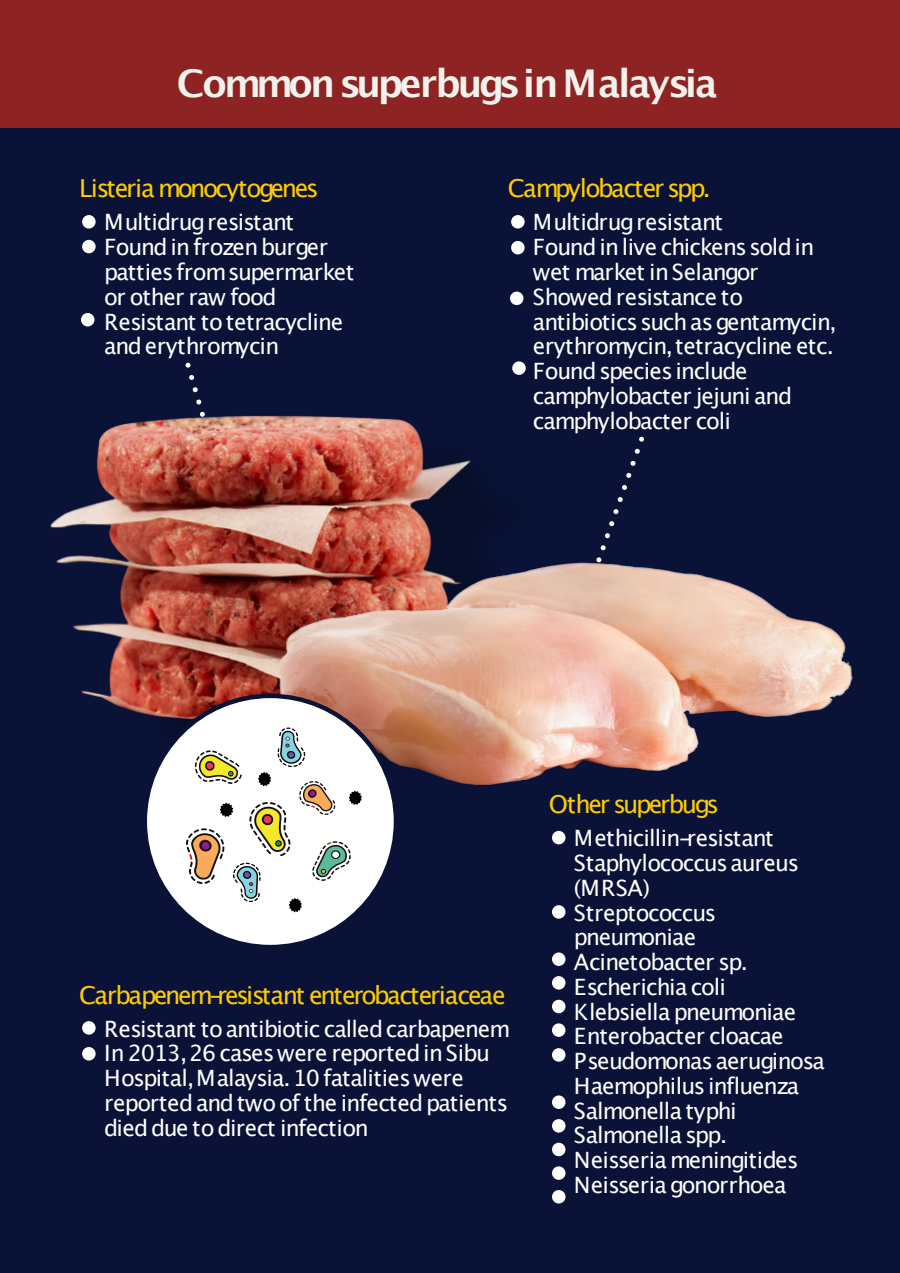
<style>
.page{position:relative;width:900px;height:1273px;background:#fff}
.page>*{position:absolute;margin:0;border:0;box-sizing:border-box;transform-origin:0 0}
.t1{font:700 38.25px "Lucida Grande";letter-spacing:-.07em;color:#f2f1ec}
.t2{font:24.75px "Lucida Grande";letter-spacing:-.095em;color:#fc0}
.t3{font:22.5px/24.8px "Lucida Grande";letter-spacing:-.035em;color:#fff}
</style>
<div class="page">
<div style="left:0;top:0;width:900px;height:1272px;background:#0a1337"></div>
<img style="left:50px;top:362px;width:475px;height:368px">
<svg style="left:622px;top:436px;width:22px;height:54px"></svg>
<img style="left:233px;top:494px;width:620px;height:291px">
<div style="left:0;top:0;width:900px;height:128px;background:#8d2323"></div>
<div style="left:142px;top:693px;width:257px;height:257px;background:#0a1337;border-radius:50%"></div>
<div style="left:147px;top:698px;width:247px;height:246px;background:#fff;border-radius:50%"></div>
<svg style="left:258px;top:772px;width:13px;height:14px"></svg>
<svg style="left:220px;top:802px;width:13px;height:15px"></svg>
<svg style="left:249px;top:802px;width:41px;height:54px"></svg>
<svg style="left:278px;top:727px;width:28px;height:40px"></svg>
<svg style="left:186px;top:828px;width:38px;height:55px"></svg>
<svg style="left:289px;top:898px;width:13px;height:14px"></svg>
<svg style="left:195px;top:750px;width:47px;height:33px"></svg>
<svg style="left:233px;top:862px;width:28px;height:39px"></svg>
<svg style="left:299px;top:781px;width:36px;height:33px"></svg>
<svg style="left:312px;top:841px;width:39px;height:40px"></svg>
<svg style="left:349px;top:790px;width:13px;height:15px"></svg>
<div style="left:82px;top:215px;width:14px;height:13px;background:#fff;border-radius:50%"></div>
<div style="left:82px;top:240px;width:14px;height:13px;background:#fff;border-radius:50%"></div>
<div style="left:511px;top:215px;width:14px;height:13px;background:#fff;border-radius:50%"></div>
<div style="left:511px;top:241px;width:14px;height:13px;background:#fff;border-radius:50%"></div>
<div style="left:512px;top:361px;width:14px;height:14px;background:#fff;border-radius:50%"></div>
<div style="left:81px;top:313px;width:14px;height:13px;background:#fff;border-radius:50%"></div>
<div style="left:510px;top:291px;width:14px;height:14px;background:#fff;border-radius:50%"></div>
<div style="left:82px;top:1020px;width:14px;height:14px;background:#fff;border-radius:50%"></div>
<div style="left:82px;top:1046px;width:14px;height:14px;background:#fff;border-radius:50%"></div>
<div style="left:552px;top:830px;width:14px;height:14px;background:#fff;border-radius:50%"></div>
<div style="left:552px;top:905px;width:14px;height:13px;background:#fff;border-radius:50%"></div>
<div style="left:552px;top:952px;width:14px;height:13px;background:#fff;border-radius:50%"></div>
<div style="left:552px;top:975px;width:14px;height:14px;background:#fff;border-radius:50%"></div>
<div style="left:552px;top:999px;width:14px;height:14px;background:#fff;border-radius:50%"></div>
<div style="left:552px;top:1023px;width:14px;height:13px;background:#fff;border-radius:50%"></div>
<div style="left:552px;top:1047px;width:14px;height:14px;background:#fff;border-radius:50%"></div>
<div style="left:552px;top:1095px;width:14px;height:13px;background:#fff;border-radius:50%"></div>
<div style="left:552px;top:1118px;width:14px;height:14px;background:#fff;border-radius:50%"></div>
<div style="left:552px;top:1142px;width:14px;height:13px;background:#fff;border-radius:50%"></div>
<div style="left:552px;top:1166px;width:14px;height:13px;background:#fff;border-radius:50%"></div>
<div style="left:552px;top:1189px;width:14px;height:14px;background:#fff;border-radius:50%"></div>
<h1 class="t1" style="left:177px;top:67px;width:543px">Common superbugsin Malaysia</h1>
<p class="t2" style="left:79px;top:178px;width:241px">Listeria monocytogenes</p>
<p class="t3" style="left:104px;top:211px;width:252px">Multidrugresistant<br>Found in frozen burger pattiesfromsupermarket or other raw food<br>Resistant to tetracycline and erythromycin</p>
<p class="t2" style="left:508px;top:178px;width:204px">Campylobacter spp.</p>
<p class="t3" style="left:533px;top:211px;width:305px">Multidrugresistant<br>Found in live chickenssold in wet market in Selangor<br>Showed resistance to antibiotics such as gentamycin, erythromycin,tetracycline etc.<br>Found species include camphylobacter jejuni and camphylobacter coli</p>
<p class="t2" style="left:79px;top:983px;width:428px">Carbapenem-resistant enterobacteriaceae</p>
<p class="t3" style="left:104px;top:1017px;width:408px">Resistant to antibiotic called carbapenem In 2013,26 caseswere reported in Sibu Hospital,Malaysia.10 fatalitieswere reported and two of the infected patients died due to direct infection</p>
<p class="t2" style="left:549px;top:793px;width:172px">Other superbugs</p>
<p class="t3" style="left:574px;top:827px;width:253px">Methicillin-resistant<br>Staphylococcus aureus (MRSA)<br>Streptococcus pneumoniae<br>Acinetobacter sp.<br>Escherichia coli<br>Klebsiella pneumoniae<br>Enterobacter cloacae<br>Pseudomonas aeruginosa<br>Haemophilus influenza<br>Salmonella typhi<br>Salmonella spp.<br>Neisseria meningitides<br>Neisseria gonorrhoea</p>
</div>
